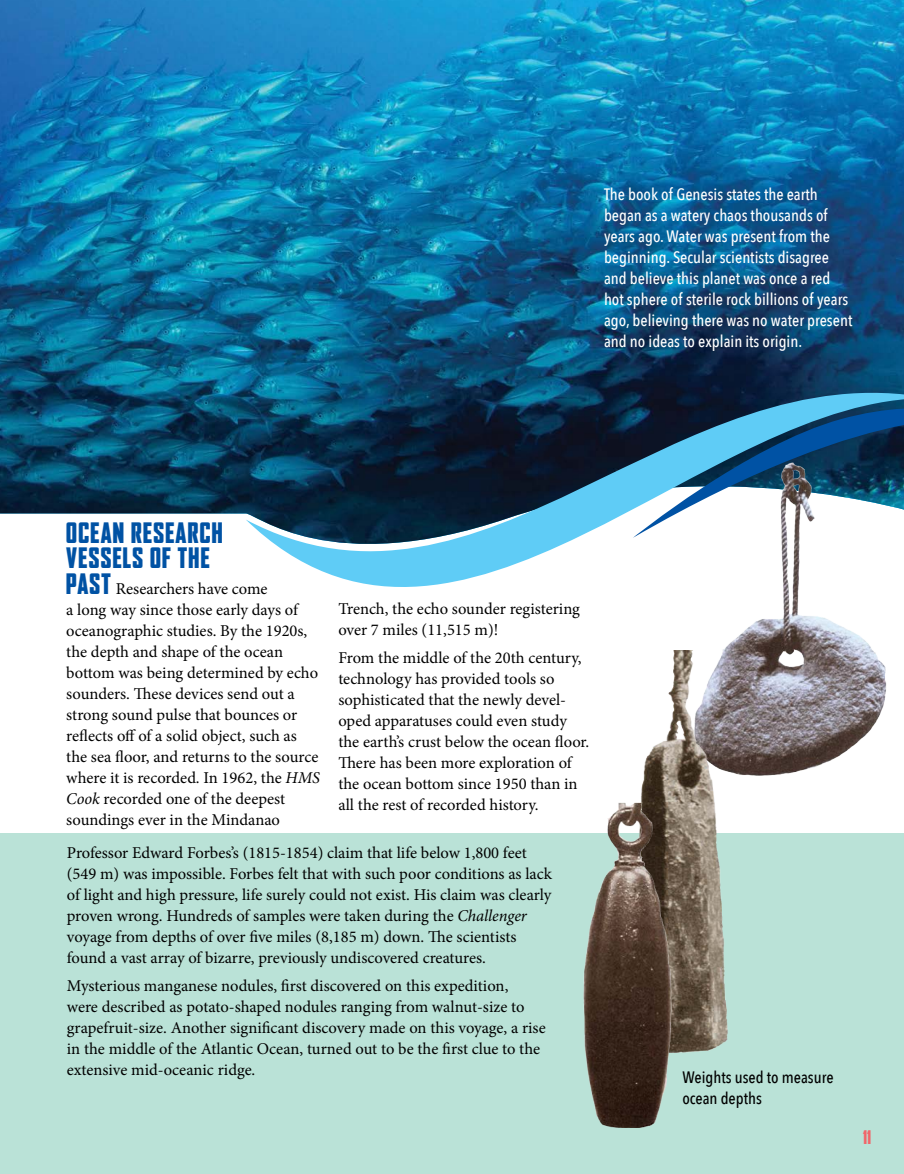
<style>
.page{position:relative;width:904px;height:1174px;background:#fff}
.page>*{position:absolute;margin:0;border:0;box-sizing:border-box;transform-origin:0 0}
.t1{font:900 condensed 27px/25.5px "Agency FB";letter-spacing:.05em;color:#0052a4}
.t2{font:900 condensed 18px "Agency FB";color:#f1666a}
.t3{font:16.5px/21px "Minion Pro";color:#000}
.t4{font:500 16.5px/21px "Avenir Next Condensed";color:#fff}
.t5{font:500 16.5px/21px "Avenir Next Condensed";color:#000}
.s1{font-family:"Agency FB";font-weight:900;font-stretch:condensed;font-size:27px;color:#0052a4}
.s2{font-style:italic}
</style>
<div class="page">
<div style="left:0;top:832px;width:903px;height:341px;background:#bae2d7"></div>
<img style="left:0;top:0;width:903px;height:514px">
<svg style="left:246px;top:350px;width:657px;height:237px;background:#36617c"></svg>
<svg style="left:632px;top:392px;width:271px;height:145px;background:#3c7599"></svg>
<img style="left:688px;top:457px;width:205px;height:319px">
<img style="left:641px;top:650px;width:100px;height:402px">
<img style="left:575px;top:802px;width:116px;height:326px">
<p class="t4" style="left:603px;top:183px;width:250px">The book of Genesis states the earth began as a watery chaos thousands of years ago. Water was present from the beginning. Secular scientists disagree and believe this planet was once a red hot sphere of sterile rock billions of years ago, believing there was no water present and no ideas to explain its origin.</p>
<h1 class="t1" style="left:66px;top:520px;width:158px">OCEAN RESEARCH<br>VESSELS OF THE</h1>
<p class="t3" style="left:66px;top:578px;width:255px"><span class="s1">PAST</span> Researchers have come<br>a long way since those early days of oceanographic studies. By the 1920s, the depth and shape of the ocean bottom was being determined by echo sounders. These devices send out a strong sound pulse that bounces or reflects off of a solid object, such as the sea floor, and returns to the source where it is recorded. In 1962, the <span class="s2">HMS Cook</span> recorded one of the deepest soundings ever in the Mindanao</p>
<p class="t3" style="left:338px;top:598px;width:243px">Trench, the echo sounder registering over 7 miles (11,515 m)!</p>
<p class="t3" style="left:338px;top:646px;width:252px">From the middle of the 20th century, technology has provided tools so sophisticated that the newly devel&shy;oped apparatuses could even study the earth’s crust below the ocean floor.<br>There has been more exploration of the ocean bottom since 1950 than in all the rest of recorded history.</p>
<p class="t3" style="left:67px;top:842px;width:486px">Professor Edward Forbes’s (1815-1854) claim that life below 1,800 feet (549 m) was impossible. Forbes felt that with such poor conditions as lack of light and high pressure, life surely could not exist. His claim was clearly proven wrong. Hundreds of samples were taken during the <span class="s2">Challenger </span>voyage from depths of over five miles (8,185 m) down. The scientists found a vast array of bizarre, previously undiscovered creatures.</p>
<p class="t3" style="left:67px;top:975px;width:480px">Mysterious manganese nodules, first discovered on this expedition,<br>were described as potato-shaped nodules ranging from walnut-size to grapefruit-size. Another significant discovery made on this voyage, a rise in the middle of the Atlantic Ocean, turned out to be the first clue to the extensive mid-oceanic ridge.</p>
<p class="t5" style="left:682px;top:1066px;width:153px">Weights used to measure ocean depths</p>
<p class="t2" style="left:862px;top:1126px;width:9px">11</p>
</div>
